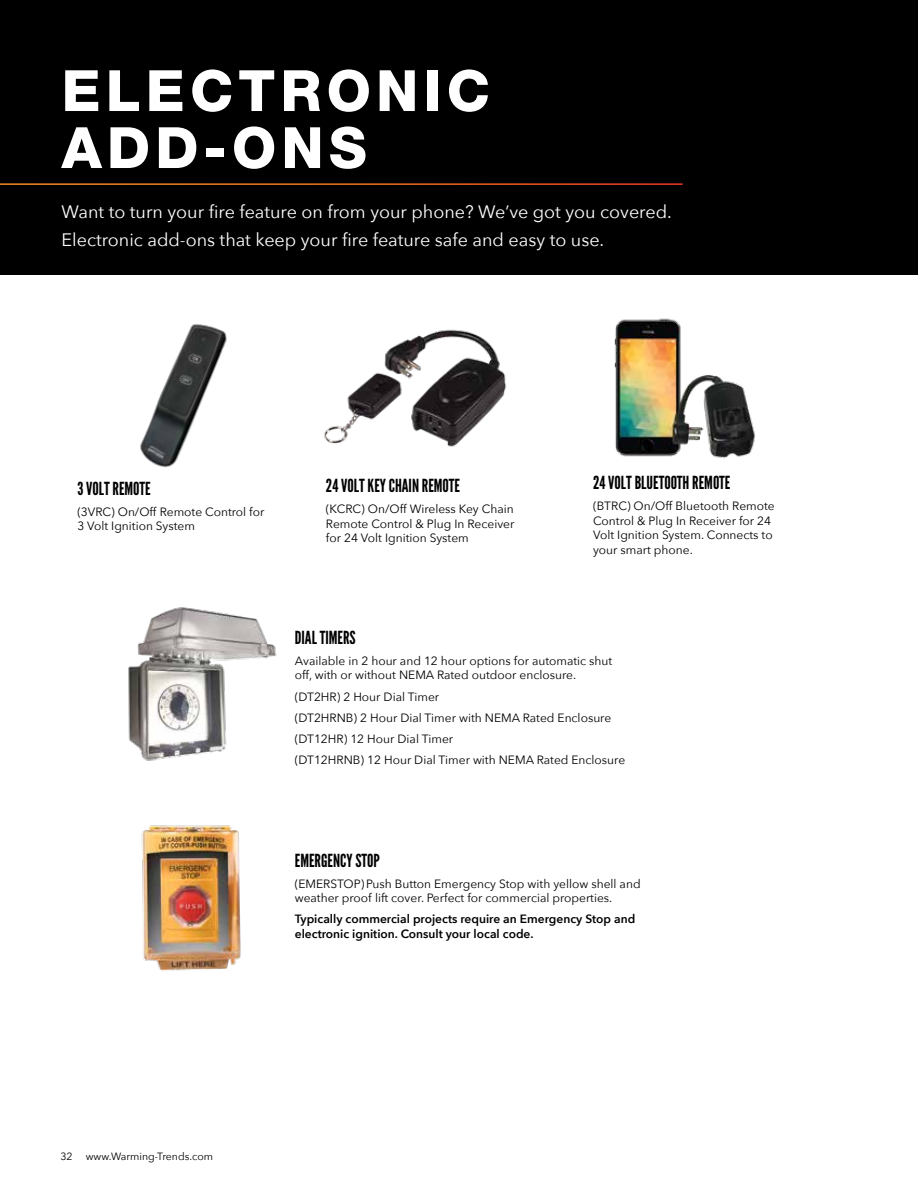
<style>
.page{position:relative;width:918px;height:1188px;background:#fff}
.page>*{position:absolute;margin:0;border:0;box-sizing:border-box;transform-origin:0 0}
.t1{font:800 57px/57px "Helvetica Neue LT Std";letter-spacing:.09em;color:#fff}
.t2{font:18px/28.3px "Avenir Next";color:#fff}
.t3{font:18px "League Gothic";color:#000}
.t4{font:12px/14.4px "Avenir Next";color:#000}
.t5{font:600 12px/14.4px "Avenir Next";color:#000}
.t6{font:10.5px "Avenir Next";color:#000}
</style>
<div class="page">
<img style="left:140px;top:324px;width:87px;height:144px">
<img style="left:324px;top:329px;width:183px;height:118px">
<img style="left:614px;top:318px;width:142px;height:140px">
<img style="left:128px;top:607px;width:149px;height:154px">
<img style="left:141px;top:825px;width:100px;height:146px">
<div style="left:0;top:0;width:918px;height:275px;background:#000"></div>
<hr style="left:0;top:183px;width:683px;height:2px;background:#fff">
<h1 class="t1" style="left:62px;top:62px;width:430px">ELECTRONIC<br>ADD-ONS</h1>
<h2 class="t2" style="left:62px;top:196px;width:612px">Want to turn your fire feature on from your phone? We’ve got you covered.<br>Electronic add-ons that keep your fire feature safe and easy to use.</h2>
<h2 class="t3" style="left:77px;top:478px;width:75px">3 VOLT REMOTE</h2>
<p class="t4" style="left:77px;top:504px;width:189px">(3VRC) On/Off Remote Control for<br>3 Volt Ignition System</p>
<h2 class="t3" style="left:326px;top:475px;width:136px">24 VOLT KEY CHAIN REMOTE</h2>
<p class="t4" style="left:326px;top:501px;width:190px;text-align:justify">(KCRC) On/Off Wireless Key Chain Remote Control &amp; Plug In Receiver for 24 Volt Ignition System</p>
<h2 class="t3" style="left:593px;top:472px;width:139px">24 VOLT BLUETOOTH REMOTE</h2>
<p class="t4" style="left:593px;top:498px;width:183px">(BTRC) On/Off Bluetooth Remote<br>Control &amp; Plug In Receiver for 24<br>Volt Ignition System. Connects to your smart phone.</p>
<h2 class="t3" style="left:295px;top:627px;width:62px">DIAL TIMERS</h2>
<p class="t4" style="left:295px;top:653px;width:319px">Available in 2 hour and 12 hour options for automatic shut off, with or without NEMA Rated outdoor enclosure.</p>
<p class="t4" style="left:295px;top:685px;width:332px;line-height:21.1px">(DT2HR) 2 Hour Dial Timer<br>(DT2HRNB) 2 Hour Dial Timer with NEMA Rated Enclosure (DT12HR) 12 Hour Dial Timer<br>(DT12HRNB) 12 Hour Dial Timer with NEMA Rated Enclosure</p>
<h2 class="t3" style="left:295px;top:849px;width:87px">EMERGENCY STOP</h2>
<p class="t4" style="left:295px;top:876px;width:347px">(EMERSTOP) Push Button Emergency Stop with yellow shell and weather proof lift cover. Perfect for commercial properties.</p>
<p class="t5" style="left:295px;top:912px;width:342px">Typically commercial projects require an Emergency Stop and electronic ignition. Consult your local code.</p>
<p class="t6" style="left:60px;top:1147px;width:154px">32 www.Warming-Trends.com</p>
</div>
